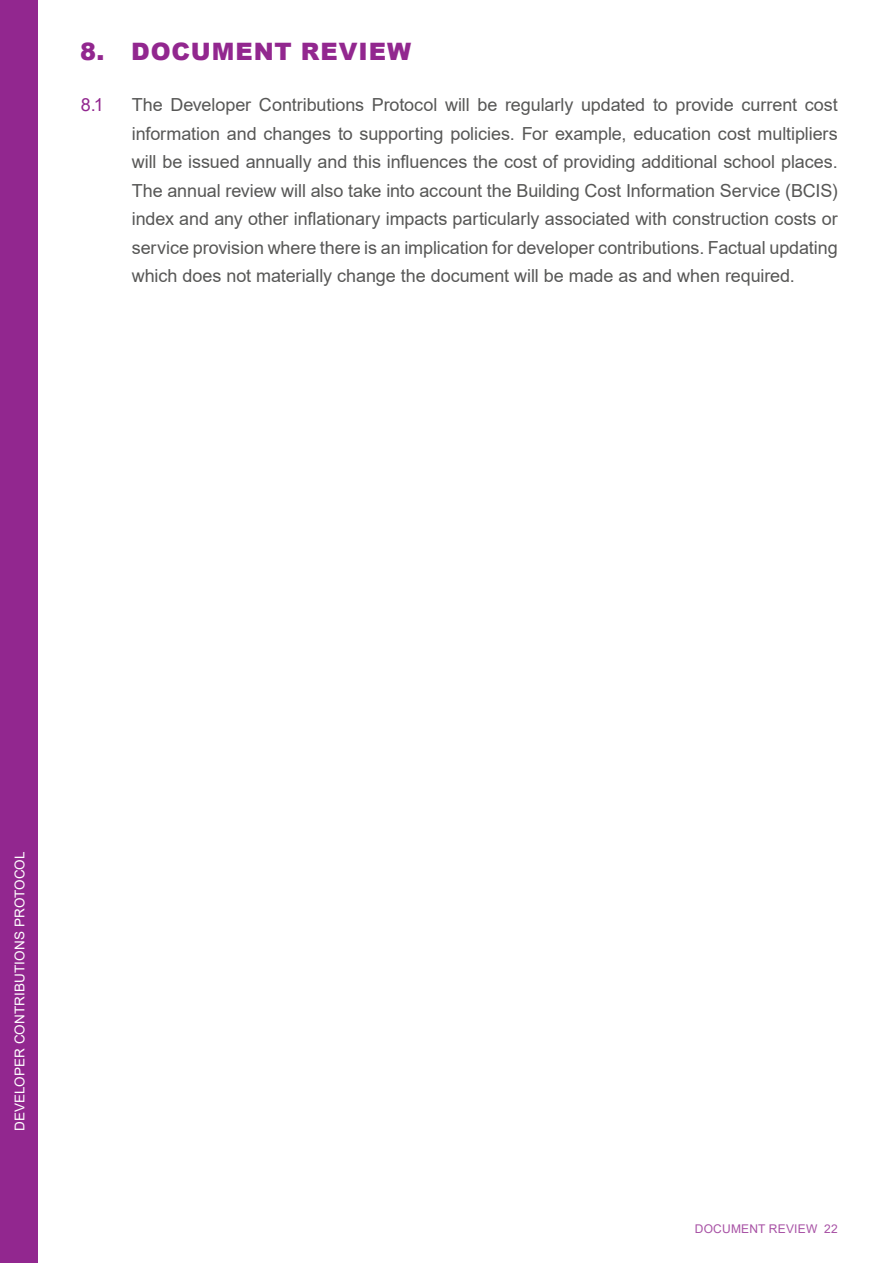
<style>
.page{position:relative;width:893px;height:1263px;background:#fff}
.page>*{position:absolute;margin:0;border:0;box-sizing:border-box;transform-origin:0 0}
.Section_Numbered_Lev{font:900 24px "Arial";letter-spacing:.04em;color:#92278f}
.Paragraph_Numbered_L{font:18px/28.5px "Arial";letter-spacing:-.005em;color:#575756;text-align:justify}
.Paragraph_Numbered_L-2{font:18px "Arial";color:#92278f}
.t1{font:13.5px "Arial";letter-spacing:.01em;color:#fff}
.t2{font:12px "Arial";letter-spacing:.02em;color:#a852a5}
</style>
<div class="page">
<div style="left:0;top:0;width:37px;height:1263px;background:#92278f"></div>
<h2 class="Section_Numbered_Lev" style="left:80px;top:34px;width:333px">8. DOCUMENT REVIEW</h2>
<p class="Paragraph_Numbered_L-2" style="left:81px;top:92px;width:25px">8.1</p>
<p class="Paragraph_Numbered_L" style="left:132px;top:90px;width:707px">The Developer Contributions Protocol will be regularly updated to provide current cost information and changes to supporting policies. For example, education cost multipliers will be issued annually and this influences the cost of providing additional school places.<br>The annual review will also take into account the Building Cost Information Service (BCIS) index and any other inflationary impacts particularly associated with construction costs or service provision where there is an implication for developer contributions. Factual updating which does not materially change the document will be made as and when required.</p>
<p class="t1" style="left:10px;top:1131px;width:282px;rotate:-90deg">DEVELOPER CONTRIBUTIONS PROTOCOL</p>
<p class="t2" style="left:695px;top:1221px;width:144px">DOCUMENT REVIEW 22</p>
</div>
